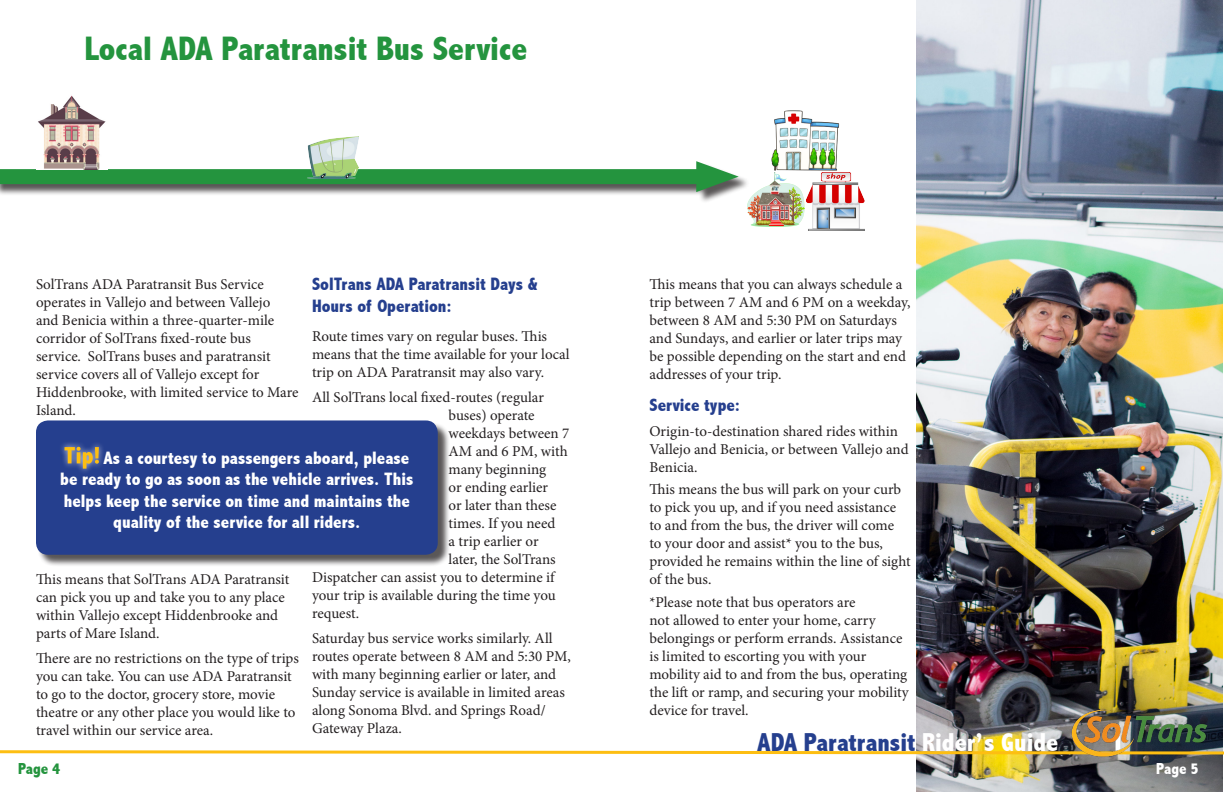
<style>
.page{position:relative;width:1224px;height:792px;background:#fff}
.page>*{position:absolute;margin:0;border:0;box-sizing:border-box;transform-origin:0 0}
.t1{font:800 condensed 34px "Abadi";color:#24943e}
.t2{font:800 condensed 26px "Abadi";color:#253f8e}
.t3{font:800 condensed 18px "Abadi";color:#fff}
.t4{font:800 condensed 18px/21.6px "Abadi";color:#253f8e}
.t5{font:800 condensed 16px "Abadi";color:#24943e}
.t6{font:800 condensed 16px "Abadi";color:#fff}
.t7{font:15px/18px "Minion Pro";color:#231f20}
.s1{color:#fff}
</style>
<div class="page">
<img style="left:917px;top:0;width:306px;height:791px">
<div style="left:0;top:163px;width:750px;height:41px;background:#231f20;opacity:.75"></div>
<div style="left:0;top:169px;width:713px;height:15px;background:#24943e"></div>
<svg style="left:696px;top:161px;width:43px;height:31px"></svg>
<svg style="left:0;top:726px;width:1224px;height:30px"></svg>
<div style="left:38px;top:422px;width:412px;height:145px;background:#231f20;opacity:.75"></div>
<div style="left:36px;top:420px;width:402px;height:135px;background:#253f8e;border-radius:12px"></div>
<div style="left:58px;top:441px;width:47px;height:34px;background:#fff;opacity:.75"></div>
<svg style="left:65px;top:447px;width:34px;height:22px"></svg>
<img style="left:747px;top:173px;width:58px;height:54px">
<img style="left:807px;top:173px;width:57px;height:57px">
<img style="left:771px;top:110px;width:72px;height:63px">
<img style="left:36px;top:95px;width:72px;height:74px">
<img style="left:308px;top:137px;width:50px;height:41px">
<img style="left:1070px;top:708px;width:138px;height:49px">
<p class="t1" style="left:85px;top:28px;width:444px">Local ADA Paratransit Bus Service</p>
<p class="t4" style="left:312px;top:274px;width:227px">SolTrans ADA Paratransit Days &amp;<br>Hours of Operation:</p>
<p class="t7" style="left:312px;top:327px;width:259px">Route times vary on regular buses. This means that the time available for your local trip on ADA Paratransit may also vary.</p>
<p class="t7" style="left:312px;top:388px;width:233px">All SolTrans local fixed-routes (regular</p>
<p class="t7" style="left:449px;top:406px;width:88px">buses) operate</p>
<p class="t7" style="left:449px;top:424px;width:122px">weekdays between 7</p>
<p class="t7" style="left:449px;top:442px;width:121px">AM and 6 PM, with</p>
<p class="t7" style="left:449px;top:460px;width:99px">many beginning</p>
<p class="t7" style="left:449px;top:478px;width:101px">or ending earlier</p>
<p class="t7" style="left:449px;top:496px;width:110px">or later than these</p>
<p class="t7" style="left:449px;top:514px;width:108px">times. If you need</p>
<p class="t7" style="left:449px;top:532px;width:92px">a trip earlier or</p>
<p class="t7" style="left:449px;top:550px;width:109px">later, the SolTrans</p>
<p class="t7" style="left:312px;top:568px;width:244px">Dispatcher can assist you to determine if</p>
<p class="t7" style="left:312px;top:586px;width:245px">your trip is available during the time you</p>
<p class="t7" style="left:312px;top:604px;width:49px">request.</p>
<p class="t7" style="left:312px;top:629px;width:261px">Saturday bus service works similarly. All routes operate between 8 AM and 5:30 PM, with many beginning earlier or later, and Sunday service is available in limited areas along Sonoma Blvd. and Springs Road/ Gateway Plaza.</p>
<p class="t7" style="left:36px;top:275px;width:264px">SolTrans ADA Paratransit Bus Service operates in Vallejo and between Vallejo<br>and Benicia within a three-quarter-mile corridor of SolTrans fixed-route bus service. SolTrans buses and paratransit service covers all of Vallejo except for Hiddenbrooke, with limited service to Mare Island.</p>
<p class="t3" style="left:104px;top:447px;width:307px">As a courtesy to passengers aboard, please</p>
<p class="t3" style="left:60px;top:469px;width:355px">be ready to go as soon as the vehicle arrives. This</p>
<p class="t3" style="left:64px;top:490px;width:348px">helps keep the service on time and maintains the</p>
<p class="t3" style="left:113px;top:512px;width:249px">quality of the service for all riders.</p>
<p class="t7" style="left:36px;top:570px;width:255px">This means that SolTrans ADA Paratransit can pick you up and take you to any place within Vallejo except Hiddenbrooke and parts of Mare Island.</p>
<p class="t7" style="left:36px;top:650px;width:264px">There are no restrictions on the type of trips you can take. You can use ADA Paratransit to go to the doctor, grocery store, movie theatre or any other place you would like to travel within our service area.</p>
<p class="t5" style="left:18px;top:759px;width:44px">Page 4</p>
<p class="t7" style="left:649px;top:275px;width:263px">This means that you can always schedule a trip between 7 AM and 6 PM on a weekday, between 8 AM and 5:30 PM on Saturdays and Sundays, and earlier or later trips may be possible depending on the start and end addresses of your trip.</p>
<p class="t4" style="left:649px;top:394px;width:92px">Service type:</p>
<p class="t7" style="left:649px;top:423px;width:261px">Origin-to-destination shared rides within<br>Vallejo and Benicia, or between Vallejo and<br>Benicia.</p>
<p class="t7" style="left:649px;top:480px;width:263px">This means the bus will park on your curb to pick you up, and if you need assistance to and from the bus, the driver will come<br>to your door and assist* you to the bus, provided he remains within the line of sight of the bus.</p>
<p class="t7" style="left:649px;top:594px;width:261px">*Please note that bus operators are<br>not allowed to enter your home, carry belongings or perform errands. Assistance is limited to escorting you with your mobility aid to and from the bus, operating the lift or ramp, and securing your mobility device for travel.</p>
<p class="t2" style="left:757px;top:727px;width:303px">ADA Paratransit <span class="s1">Rider’s Guide</span></p>
<p class="t6" style="left:1156px;top:759px;width:44px">Page 5</p>
</div>
